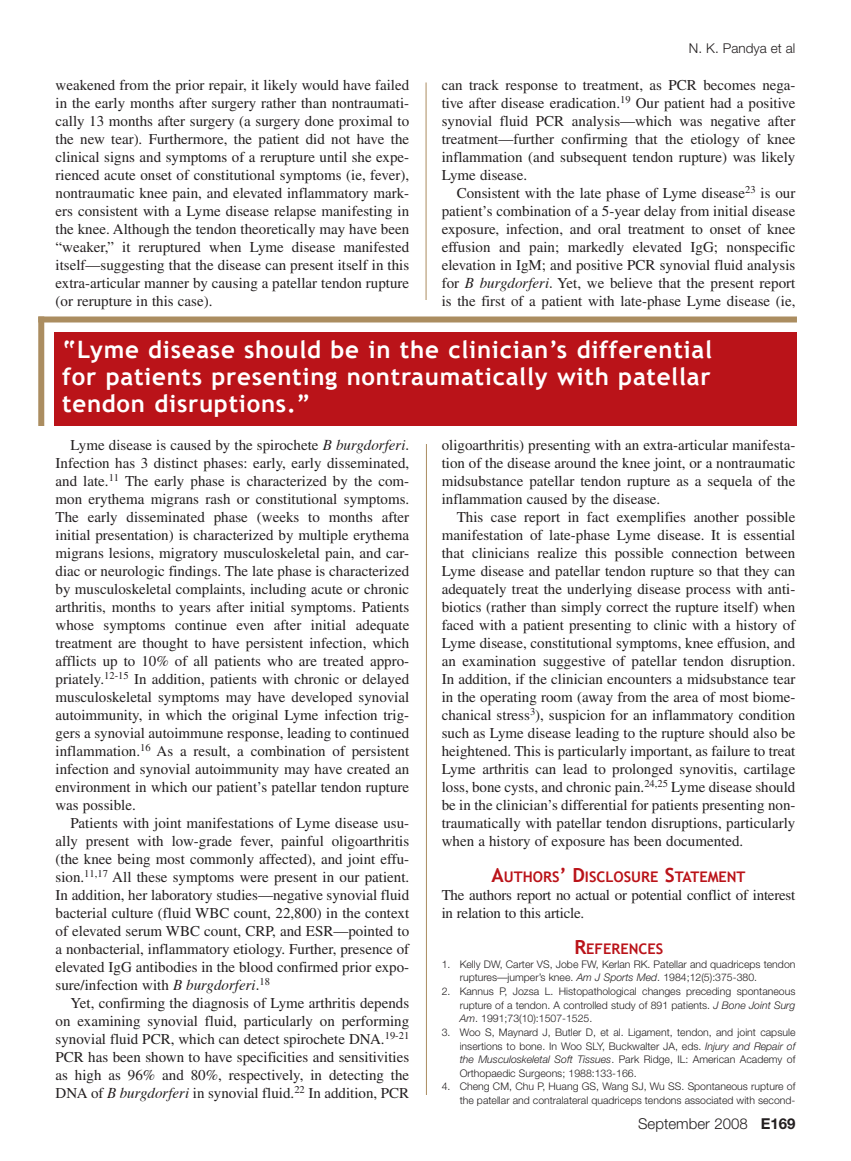
<style>
.page{position:relative;width:851px;height:1161px;background:#fff}
.page>*{position:absolute;margin:0;border:0;box-sizing:border-box;transform-origin:0 0}
.t1{font:700 24px/27px "Trebuchet MS";letter-spacing:.03em;color:#fff;text-align:justify}
.t2{font:15px/18px "Times";color:#231f20;text-align:justify}
.t3{font:300 15px "Helvetica Neue";color:#231f20}
.t4{font:700 14.7px "Trebuchet MS";color:#ba1319}
.t5{font:300 13.5px "Helvetica Neue";color:#231f20}
.t6{font:300 10.5px/13.6px "Helvetica Neue";color:#231f20;text-align:justify}
.s1{font-style:italic}
.s2{font-size:19.5px}
.s3{font-weight:700}
</style>
<div class="page">
<hr style="left:426px;top:82px;width:1px;height:218px;background:#ab8d60">
<div style="left:55px;top:333px;width:741px;height:93px;background:#ba1319"></div>
<div style="left:38px;top:316px;width:758px;height:6px;background:#ab8d60"></div>
<div style="left:38px;top:316px;width:6px;height:110px;background:#ab8d60"></div>
<hr style="left:426px;top:444px;width:1px;height:651px;background:#ab8d60">
<p class="t2" style="left:56px;top:76px;width:355px">weakened from the prior repair, it likely would have failed in the early months after surgery rather than nontraumati&shy;cally 13 months after surgery (a surgery done proximal to the new tear). Furthermore, the patient did not have the clinical signs and symptoms of a rerupture until she expe&shy;rienced acute onset of constitutional symptoms (ie, fever), nontraumatic knee pain, and elevated inflammatory mark&shy;ers consistent with a Lyme disease relapse manifesting in the knee. Although the tendon theoretically may have been “weaker,” it reruptured when Lyme disease manifested itself—suggesting that the disease can present itself in this extra-articular manner by causing a patellar tendon rupture (or rerupture in this case).</p>
<p class="t5" style="left:688px;top:40px;width:108px">N. K. Pandya et al</p>
<p class="t2" style="left:441px;top:76px;width:355px">can track response to treatment, as PCR becomes nega&shy;tive after disease eradication.<sup>19</sup> Our patient had a positive synovial fluid PCR analysis—which was negative after treatment—further confirming that the etiology of knee inflammation (and subsequent tendon rupture) was likely Lyme disease.</p>
<p class="t2" style="left:441px;top:184px;width:355px;text-indent:15px">Consistent with the late phase of Lyme disease<sup>23</sup> is our patient’s combination of a 5-year delay from initial disease exposure, infection, and oral treatment to onset of knee effusion and pain; markedly elevated IgG; nonspecific elevation in IgM; and positive PCR synovial fluid analysis for <span class="s1">B burgdorferi.</span> Yet, we believe that the present report is the first of a patient with late-phase Lyme disease (ie,</p>
<h1 class="t1" style="left:62px;top:336px;width:651px">“Lyme disease should be in the clinician’s differential for patients presenting nontraumatically with patellar tendon disruptions.”</h1>
<p class="t2" style="left:56px;top:436px;width:355px;text-indent:15px">Lyme disease is caused by the spirochete <span class="s1">B burgdorferi.<br></span>Infection has 3 distinct phases: early, early disseminated, and late.<sup>11</sup> The early phase is characterized by the com&shy;mon erythema migrans rash or constitutional symptoms.<br>The early disseminated phase (weeks to months after initial presentation) is characterized by multiple erythema migrans lesions, migratory musculoskeletal pain, and car&shy;diac or neurologic findings. The late phase is characterized by musculoskeletal complaints, including acute or chronic arthritis, months to years after initial symptoms. Patients whose symptoms continue even after initial adequate treatment are thought to have persistent infection, which afflicts up to 10% of all patients who are treated appro&shy;priately.<sup>12-15</sup> In addition, patients with chronic or delayed musculoskeletal symptoms may have developed synovial autoimmunity, in which the original Lyme infection trig&shy;gers a synovial autoimmune response, leading to continued inflammation.<sup>16</sup> As a result, a combination of persistent infection and synovial autoimmunity may have created an environment in which our patient’s patellar tendon rupture was possible.</p>
<p class="t2" style="left:56px;top:814px;width:355px;text-indent:15px">Patients with joint manifestations of Lyme disease usu&shy;ally present with low-grade fever, painful oligoarthritis (the knee being most commonly affected), and joint effu&shy;sion.<sup>11,17</sup> All these symptoms were present in our patient.<br>In addition, her laboratory studies—negative synovial fluid bacterial culture (fluid WBC count, 22,800) in the context of elevated serum WBC count, CRP, and ESR—pointed to a nonbacterial, inflammatory etiology. Further, presence of elevated IgG antibodies in the blood confirmed prior expo&shy;sure/infection with <span class="s1">B burgdorferi.</span><sup>18</sup></p>
<p class="t2" style="left:56px;top:994px;width:355px;text-indent:15px">Yet, confirming the diagnosis of Lyme arthritis depends on examining synovial fluid, particularly on performing synovial fluid PCR, which can detect spirochete DNA.<sup>19-21<br></sup>PCR has been shown to have specificities and sensitivities as high as 96% and 80%, respectively, in detecting the DNA of <span class="s1">B burgdorferi</span> in synovial fluid.<sup>22</sup> In addition, PCR</p>
<p class="t2" style="left:441px;top:436px;width:355px">oligoarthritis) presenting with an extra-articular manifesta&shy;tion of the disease around the knee joint, or a nontraumatic midsubstance patellar tendon rupture as a sequela of the inflammation caused by the disease.</p>
<p class="t2" style="left:441px;top:508px;width:355px;text-indent:15px">This case report in fact exemplifies another possible manifestation of late-phase Lyme disease. It is essential that clinicians realize this possible connection between Lyme disease and patellar tendon rupture so that they can adequately treat the underlying disease process with anti&shy;biotics (rather than simply correct the rupture itself) when faced with a patient presenting to clinic with a history of Lyme disease, constitutional symptoms, knee effusion, and an examination suggestive of patellar tendon disruption.<br>In addition, if the clinician encounters a midsubstance tear in the operating room (away from the area of most biome&shy;chanical stress<sup>3</sup>), suspicion for an inflammatory condition such as Lyme disease leading to the rupture should also be heightened. This is particularly important, as failure to treat Lyme arthritis can lead to prolonged synovitis, cartilage loss, bone cysts, and chronic pain.<sup>24,25</sup> Lyme disease should be in the clinician’s differential for patients presenting non&shy;traumatically with patellar tendon disruptions, particularly when a history of exposure has been documented.</p>
<p class="t4" style="left:491px;top:868px;width:255px"><span class="s2">A</span>uthors<span class="s2">’ D</span>isclosure <span class="s2">S</span>tatement</p>
<p class="t2" style="left:441px;top:886px;width:355px">The authors report no actual or potential conflict of interest in relation to this article.</p>
<p class="t4" style="left:574px;top:940px;width:90px"><span class="s2">R</span>eferences</p>
<p class="t6" style="left:459px;top:957px;width:337px;text-indent:-18px">1. Kelly DW, Carter VS, Jobe FW, Kerlan RK. Patellar and quadriceps tendon ruptures—jumper’s knee. <span class="s1">Am J Sports Med</span>. 1984;12(5):375-380.</p>
<p class="t6" style="left:459px;top:984px;width:337px;text-indent:-18px">2. Kannus P, Jozsa L. Histopathological changes preceding spontaneous rupture of a tendon. A controlled study of 891 patients. <span class="s1">J Bone Joint Surg Am</span>. 1991;73(10):1507-1525.</p>
<p class="t6" style="left:459px;top:1025px;width:337px;text-indent:-18px">3. Woo S, Maynard J, Butler D, et al. Ligament, tendon, and joint capsule insertions to bone. In Woo SLY, Buckwalter JA, eds. <span class="s1">Injury and Repair of the Musculoskeletal Soft Tissues</span>. Park Ridge, IL: American Academy of Orthopaedic Surgeons; 1988:133-166.</p>
<p class="t6" style="left:441px;top:1080px;width:355px;text-align:right">4. Cheng CM, Chu P, Huang GS, Wang SJ, Wu SS. Spontaneous rupture of the patellar and contralateral quadriceps tendons associated with second-</p>
<p class="t3" style="left:638px;top:1115px;width:159px">September 2008 <span class="s3">E169</span></p>
</div>
